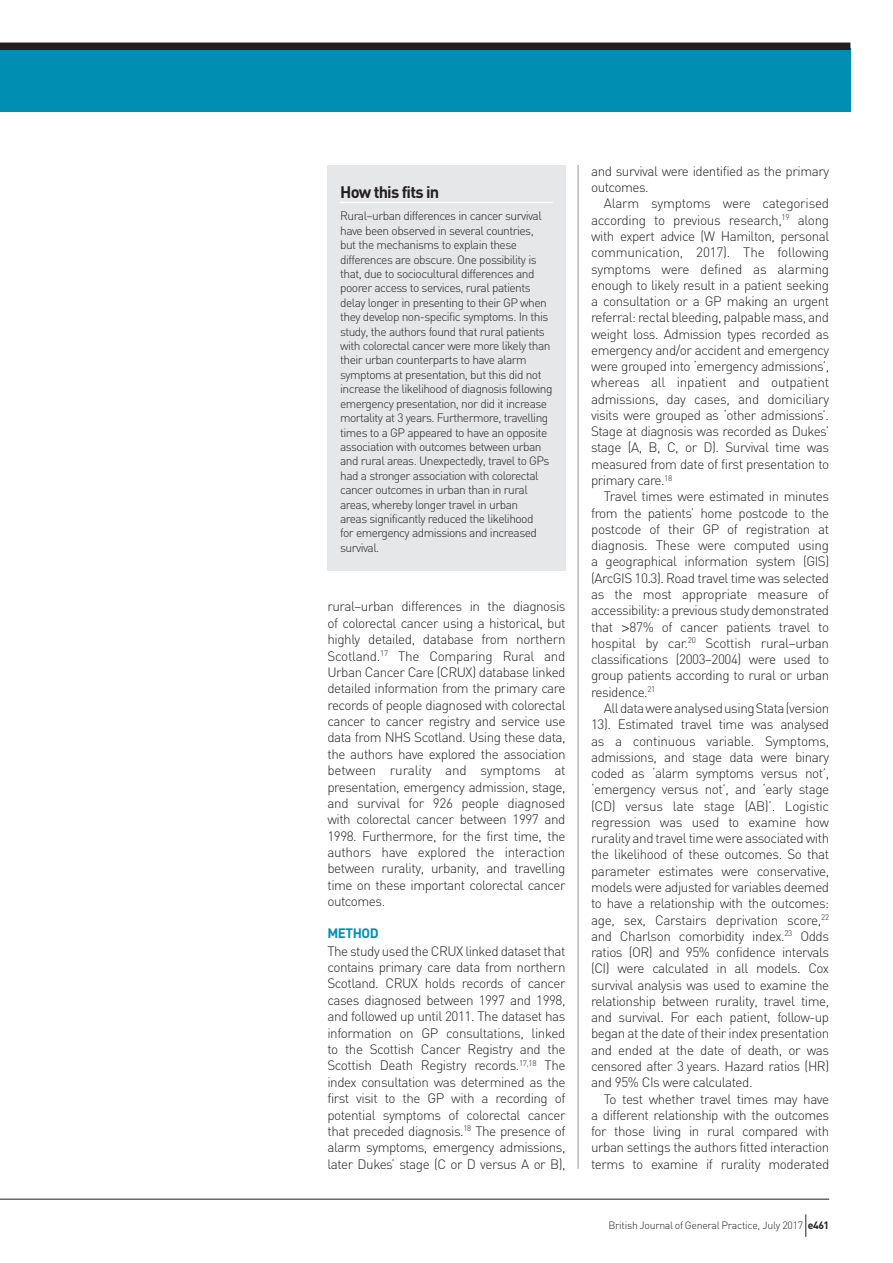
<style>
.page{position:relative;width:893px;height:1263px;background:#fff}
.page>*{position:absolute;margin:0;border:0;box-sizing:border-box;transform-origin:0 0}
.t1{font:700 16.5px "DIN";letter-spacing:-.05em;color:#231f20}
.t2{font:300 13.5px/16.2px "DIN";letter-spacing:-.035em;color:#231f20;text-align:justify}
.t3{font:700 13.5px "DIN";letter-spacing:-.035em;color:#008fb3}
.t4{font:300 12px/14.4px "DIN";letter-spacing:-.045em;color:#231f20}
.t5{font:300 10.5px "DIN";letter-spacing:-.025em;color:#231f20}
.s1{font-family:"Helvetica"}
.s2{font-weight:700}
</style>
<div class="page">
<div style="left:0;top:48px;width:850px;height:63px;background:#008fb3"></div>
<div style="left:0;top:43px;width:850px;height:7px;background:#231f20"></div>
<hr style="left:578px;top:165px;width:1px;height:1004px;background:#939598">
<div style="left:327px;top:165px;width:239px;height:405px;background:#e6e7e9"></div>
<hr style="left:340px;top:202px;width:213px;height:1px;background:#fff">
<hr style="left:0;top:1199px;width:829px;height:1px;background:#231f20">
<svg style="left:805px;top:1214px;width:1px;height:23px"></svg>
<p class="t1" style="left:340px;top:181px;width:101px">How this fits in</p>
<p class="t4" style="left:340px;top:209px;width:214px">Rural–urban differences in cancer survival have been observed in several countries, but the mechanisms to explain these differences are obscure. One possibility is that, due to sociocultural differences and poorer access to services, rural patients delay longer in presenting to their GP when they develop non-specific symptoms. In this study, the authors found that rural patients with colorectal cancer were more likely than their urban counterparts to have alarm symptoms at presentation, but this did not increase the likelihood of diagnosis following emergency presentation, nor did it increase mortality at 3 years. Furthermore, travelling times to a GP appeared to have an opposite association with outcomes between urban and rural areas. Unexpectedly, travel to GPs had a stronger association with colorectal cancer outcomes in urban than in rural areas, whereby longer travel in urban<br>areas significantly reduced the likelihood<br>for emergency admissions and increased survival.</p>
<p class="t2" style="left:327px;top:598px;width:240px">rural–urban differences in the diagnosis of colorectal cancer using a historical, but highly detailed, database from northern Scotland.<sup>17</sup> The Comparing Rural and Urban Cancer Care (CRUX) database linked detailed information from the primary care records of people diagnosed with colorectal cancer to cancer registry and service use data from NHS Scotland. Using these data, the authors have explored the association between rurality and symptoms at presentation, emergency admission, stage, and survival for 926 people diagnosed with colorectal cancer between 1997 and 1998. Furthermore, for the first time, the authors have explored the interaction between rurality, urbanity, and travelling time on these important colorectal cancer outcomes.</p>
<p class="t3" style="left:327px;top:924px;width:53px">METHOD</p>
<p class="t2" style="left:327px;top:942px;width:240px">The study used the CRUX linked dataset that contains primary care data from northern Scotland. CRUX holds records of cancer cases diagnosed between 1997 and 1998, and followed up until 2011. The dataset has information on GP consultations, linked to the Scottish Cancer Registry and the Scottish Death Registry records.<sup>17,18</sup> The index consultation was determined as the first visit to the GP with a recording of potential symptoms of colorectal cancer that preceded diagnosis.<sup>18</sup> The presence of alarm symptoms, emergency admissions, later Dukes’ stage (C or D versus A or B),</p>
<p class="t2" style="left:591px;top:163px;width:240px">and survival were identified as the primary outcomes.</p>
<p class="t2" style="left:591px;top:195px;width:240px;text-indent:13px">Alarm symptoms were categorised according to previous research,<sup>19</sup> along with expert advice (W Hamilton, personal communication, 2017). The following symptoms were defined as alarming enough to likely result in a patient seeking a consultation or a GP making an urgent referral: rectal bleeding, palpable mass, and weight loss. Admission types recorded as emergency and/or accident and emergency were grouped into ‘emergency admissions’, whereas all inpatient and outpatient admissions, day cases, and domiciliary visits were grouped as ‘other admissions’.<br>Stage at diagnosis was recorded as Dukes’ stage (A, B, C, or D). Survival time was measured from date of first presentation to primary care.<sup>18</sup></p>
<p class="t2" style="left:591px;top:488px;width:240px;text-indent:13px">Travel times were estimated in minutes from the patients’ home postcode to the postcode of their GP of registration at diagnosis. These were computed using a geographical information system (GIS) (ArcGIS 10.3). Road travel time was selected as the most appropriate measure of accessibility: a previous study demonstrated that <span class="s1">&gt;</span>87% of cancer patients travel to hospital by car.<sup>20</sup> Scottish rural–urban classifications (2003–2004) were used to group patients according to rural or urban residence.<sup>21</sup></p>
<p class="t2" style="left:591px;top:700px;width:240px;text-indent:13px">All data were analysed using Stata (version 13). Estimated travel time was analysed as a continuous variable. Symptoms, admissions, and stage data were binary coded as ‘alarm symptoms versus not’, ‘emergency versus not’, and ‘early stage (CD) versus late stage (AB)’. Logistic regression was used to examine how rurality and travel time were associated with the likelihood of these outcomes. So that parameter estimates were conservative, models were adjusted for variables deemed to have a relationship with the outcomes: age, sex, Carstairs deprivation score,<sup>22 </sup>and Charlson comorbidity index.<sup>23</sup> Odds ratios (OR) and 95% confidence intervals (CI) were calculated in all models. Cox survival analysis was used to examine the relationship between rurality, travel time, and survival. For each patient, follow-up began at the date of their index presentation and ended at the date of death, or was censored after 3 years. Hazard ratios (HR) and 95% CIs were calculated.</p>
<p class="t2" style="left:591px;top:1090px;width:240px;text-indent:13px">To test whether travel times may have a different relationship with the outcomes for those living in rural compared with urban settings the authors fitted interaction terms to examine if rurality moderated</p>
<p class="t5" style="left:608px;top:1219px;width:222px">British Journal of General Practice, July 2017 <span class="s2">e461</span></p>
</div>
